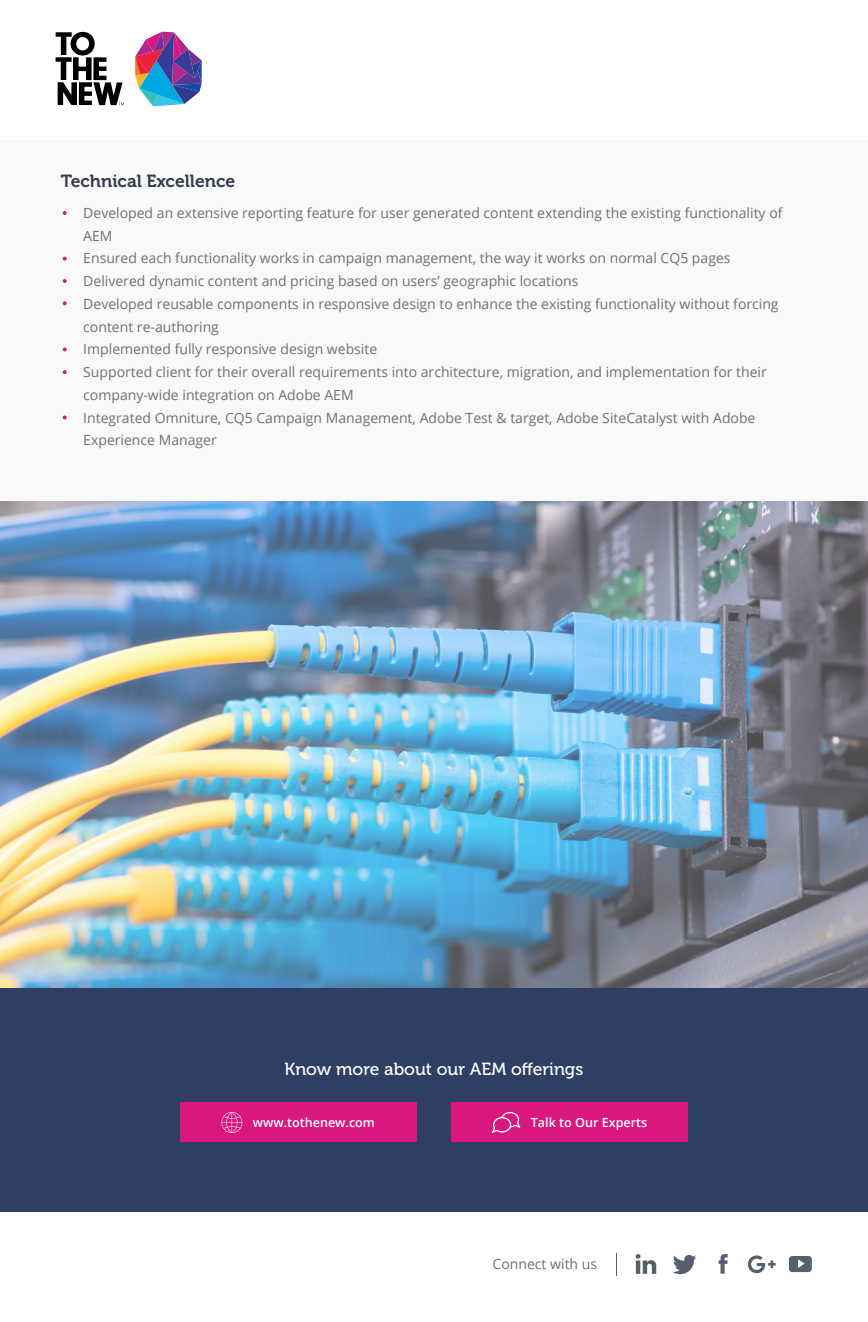
<style>
.page{position:relative;width:868px;height:1322px;background:#fff}
.page>*{position:absolute;margin:0;border:0;box-sizing:border-box;transform-origin:0 0}
.t1{font:17.5px "Museo 500";color:#fff}
.t2{font:17.5px "Museo 700";color:#333c4e}
.t3{font:14px/22.8px "Open Sans";color:#687279}
.t4{font:600 12.6px "Open Sans";color:#fff}
</style>
<div class="page">
<svg style="left:56px;top:32px;width:68px;height:73px"></svg>
<svg style="left:135px;top:32px;width:67px;height:74px"></svg>
<svg style="left:636px;top:1254px;width:20px;height:19px"></svg>
<svg style="left:719px;top:1254px;width:9px;height:19px"></svg>
<svg style="left:673px;top:1255px;width:23px;height:19px"></svg>
<svg style="left:789px;top:1256px;width:23px;height:16px"></svg>
<svg style="left:748px;top:1255px;width:28px;height:18px"></svg>
<div style="left:0;top:140px;width:868px;height:1071px;background:#faf9f9"></div>
<svg style="left:616px;top:1253px;width:1px;height:22px"></svg>
<svg style="left:63px;top:257px;width:4px;height:4px"></svg>
<svg style="left:63px;top:279px;width:4px;height:4px"></svg>
<svg style="left:63px;top:301px;width:4px;height:4px"></svg>
<svg style="left:63px;top:347px;width:4px;height:4px"></svg>
<svg style="left:63px;top:370px;width:4px;height:4px"></svg>
<svg style="left:63px;top:415px;width:4px;height:4px"></svg>
<svg style="left:63px;top:211px;width:4px;height:4px"></svg>
<div style="left:0;top:988px;width:868px;height:223px;background:#2e3f63"></div>
<div style="left:180px;top:1103px;width:236px;height:39px;background:#d9177e"></div>
<svg style="left:221px;top:1112px;width:21px;height:21px"></svg>
<div style="left:451px;top:1103px;width:237px;height:39px;background:#d9177e"></div>
<svg style="left:492px;top:1112px;width:28px;height:21px"></svg>
<img style="left:0;top:501px;width:868px;height:486px">
<p class="t2" style="left:61px;top:171px;width:176px">Technical Excellence</p>
<p class="t3" style="left:83px;top:201px;width:701px">Developed an extensive reporting feature for user generated content extending the existing functionality of AEM<br>Ensured each functionality works in campaign management, the way it works on normal CQ5 pages Delivered dynamic content and pricing based on users’ geographic locations<br>Developed reusable components in responsive design to enhance the existing functionality without forcing content re-authoring<br>Implemented fully responsive design website<br>Supported client for their overall requirements into architecture, migration, and implementation for their company-wide integration on Adobe AEM<br>Integrated Omniture, CQ5 Campaign Management, Adobe Test &amp; target, Adobe SiteCatalyst with Adobe Experience Manager</p>
<p class="t1" style="left:285px;top:1059px;width:300px">Know more about our AEM offerings</p>
<p class="t4" style="left:253px;top:1114px;width:124px">www.tothenew.com</p>
<p class="t4" style="left:531px;top:1114px;width:118px">Talk to Our Experts</p>
<p class="t3" style="left:493px;top:1252px;width:106px">Connect with us</p>
</div>
